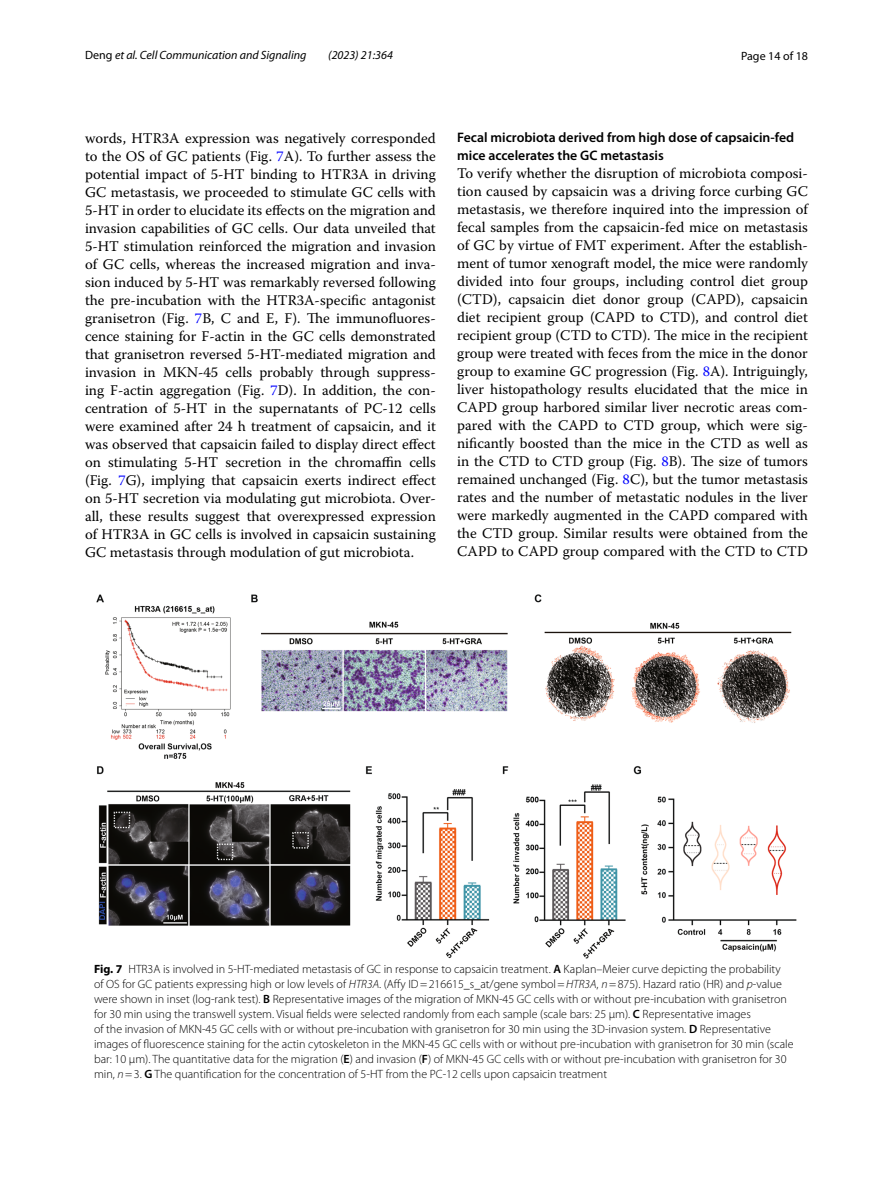
<style>
.page{position:relative;width:893px;height:1187px;background:#fff}
.page>*{position:absolute;margin:0;border:0;box-sizing:border-box;transform-origin:0 0}
.t1{font:14.7px/18px "Warnock Pro";color:#000;text-align:justify}
.t2{font:600 13.8px/18px "Myriad Pro";color:#000}
.t3{font:300 12px/15px "Myriad Pro";color:#000}
.t4{font:italic 12px "Myriad Pro";color:#000}
.t5{font:12px "Myriad Pro";color:#000}
.s1{font-style:normal}
.s2{color:#00f}
.s3{font-weight:700}
.s4{font-weight:600}
.s5{font-style:italic}
</style>
<div class="page">
<img style="left:96px;top:594px;width:701px;height:363px">
<p class="t4" style="left:85px;top:48px;width:223px"><span class="s1">Deng</span> et al. Cell Communication and Signaling</p>
<p class="t4" style="left:328px;top:48px;width:66px">(2023) 21:364</p>
<p class="t5" style="left:741px;top:48px;width:68px">Page 14 of 18</p>
<p class="t1" style="left:85px;top:128px;width:352px">words, HTR3A expression was negatively corresponded to the OS of GC patients (Fig. <span class="s2">7</span>A). To further assess the potential impact of 5-HT binding to HTR3A in driving GC metastasis, we proceeded to stimulate GC cells with 5-HT in order to elucidate its effects on the migration and invasion capabilities of GC cells. Our data unveiled that 5-HT stimulation reinforced the migration and invasion of GC cells, whereas the increased migration and inva&shy;sion induced by 5-HT was remarkably reversed following the pre-incubation with the HTR3A-specific antagonist granisetron (Fig. <span class="s2">7</span>B, C and E, F). The immunofluores&shy;cence staining for F-actin in the GC cells demonstrated that granisetron reversed 5-HT-mediated migration and invasion in MKN-45 cells probably through suppress&shy;ing F-actin aggregation (Fig. <span class="s2">7</span>D). In addition, the con&shy;centration of 5-HT in the supernatants of PC-12 cells were examined after 24 h treatment of capsaicin, and it was observed that capsaicin failed to display direct effect on stimulating 5-HT secretion in the chromaffin cells (Fig. <span class="s2">7</span>G), implying that capsaicin exerts indirect effect on 5-HT secretion via modulating gut microbiota. Over&shy;all, these results suggest that overexpressed expression of HTR3A in GC cells is involved in capsaicin sustaining GC metastasis through modulation of gut microbiota.</p>
<p class="t2" style="left:457px;top:128px;width:339px">Fecal microbiota derived from high dose of capsaicin‑fed mice accelerates the GC metastasis</p>
<p class="t1" style="left:457px;top:164px;width:352px">To verify whether the disruption of microbiota composi&shy;tion caused by capsaicin was a driving force curbing GC metastasis, we therefore inquired into the impression of fecal samples from the capsaicin-fed mice on metastasis of GC by virtue of FMT experiment. After the establish&shy;ment of tumor xenograft model, the mice were randomly divided into four groups, including control diet group (CTD), capsaicin diet donor group (CAPD), capsaicin diet recipient group (CAPD to CTD), and control diet recipient group (CTD to CTD). The mice in the recipient group were treated with feces from the mice in the donor group to examine GC progression (Fig. <span class="s2">8</span>A). Intriguingly, liver histopathology results elucidated that the mice in CAPD group harbored similar liver necrotic areas com&shy;pared with the CAPD to CTD group, which were sig&shy;nificantly boosted than the mice in the CTD as well as in the CTD to CTD group (Fig. <span class="s2">8</span>B). The size of tumors remained unchanged (Fig. <span class="s2">8</span>C), but the tumor metastasis rates and the number of metastatic nodules in the liver were markedly augmented in the CAPD compared with the CTD group. Similar results were obtained from the CAPD to CAPD group compared with the CTD to CTD</p>
<p class="t3" style="left:94px;top:961px;width:701px"><span class="s3">Fig. 7</span> HTR3A is involved in 5-HT-mediated metastasis of GC in response to capsaicin treatment. <span class="s4">A</span> Kaplan–Meier curve depicting the probability<br>of OS for GC patients expressing high or low levels of <span class="s5">HTR3A</span>. (Affy ID=216615_s_at/gene symbol=<span class="s5">HTR3A</span>, <span class="s5">n</span>=875). Hazard ratio (HR) and <span class="s5">p</span>-value were shown in inset (log-rank test). <span class="s4">B</span> Representative images of the migration of MKN-45 GC cells with or without pre-incubation with granisetron for 30 min using the transwell system. Visual fields were selected randomly from each sample (scale bars: 25 μm). <span class="s4">C</span> Representative images<br>of the invasion of MKN-45 GC cells with or without pre-incubation with granisetron for 30 min using the 3D-invasion system. <span class="s4">D</span> Representative images of fluorescence staining for the actin cytoskeleton in the MKN-45 GC cells with or without pre-incubation with granisetron for 30 min (scale bar: 10 μm). The quantitative data for the migration (<span class="s4">E</span>) and invasion (<span class="s4">F</span>) of MKN-45 GC cells with or without pre-incubation with granisetron for 30 min, <span class="s5">n</span>=3. <span class="s4">G</span> The quantification for the concentration of 5-HT from the PC-12 cells upon capsaicin treatment</p>
</div>
